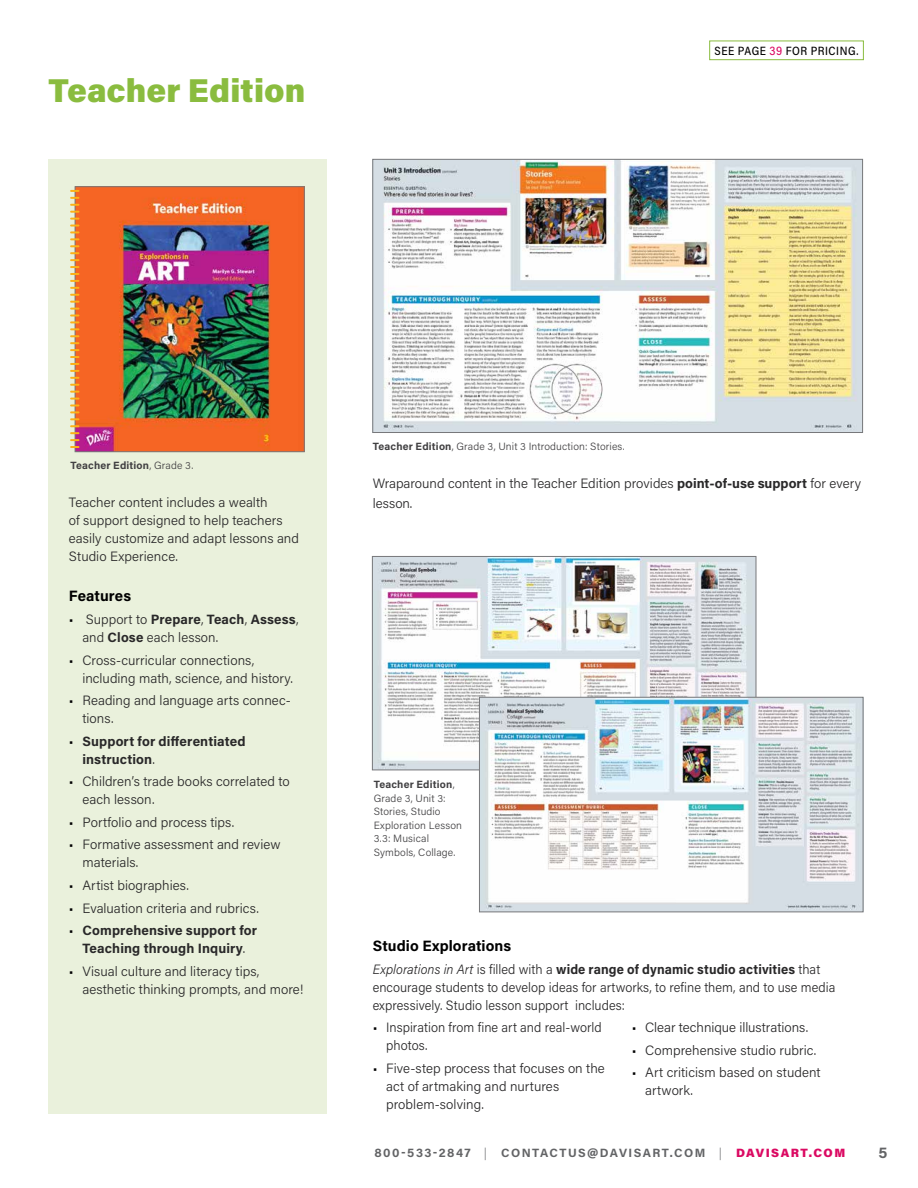
<style>
.page{position:relative;width:918px;height:1188px;background:#fff}
.page>*{position:absolute;margin:0;border:0;box-sizing:border-box;transform-origin:0 0}
.t1{font:900 33px "Acumin Pro";color:#8abc3f}
.t2{font:700 15px "Acumin Pro";letter-spacing:.005em;color:#000}
.t3{font:700 15px "Acumin Pro";color:#636466}
.t4{font:300 13.5px/18px "Acumin Pro";letter-spacing:.005em;color:#292829}
.t5{font:300 13.5px/18px "Acumin Pro";letter-spacing:.005em;color:#292829;scale:.96 1}
.t6{font:700 13.5px/18px "Acumin Pro";letter-spacing:.01em;color:#292829}
.t7{font:700 12px "Acumin Pro";letter-spacing:.12em;color:#636466}
.t8{font:500 12px "Acumin Pro Semi Cond";letter-spacing:.045em;color:#000;scale:.95 1}
.t9{font:300 10.5px/13.5px "Acumin Pro";letter-spacing:.015em;color:#414042}
.t10{font:700 10.5px "Acumin Pro";letter-spacing:.02em;color:#414042}
.s1{color:#db0962}
.s2{font-weight:300}
.s3{font-weight:700}
.s4{color:#000}
.s5{font-weight:300;color:#000}
.s6{font-style:italic}
.s7{font-weight:200}
.s8{font-weight:900;color:#db0962}
</style>
<div class="page">
<div style="left:49px;top:159px;width:278px;height:955px;background:#eaf1dc"></div>
<div style="left:709px;top:41px;width:155px;height:19px;border:1px solid #8abc3f"></div>
<img style="left:77px;top:188px;width:226px;height:262px">
<div style="left:75px;top:186px;width:230px;height:266px;border:1px solid #77787b"></div>
<svg style="left:70px;top:190px;width:9px;height:258px"></svg>
<img style="left:375px;top:161px;width:486px;height:270px">
<div style="left:373px;top:159px;width:490px;height:274px;border:1px solid #77787b"></div>
<img style="left:374px;top:558px;width:380px;height:210px">
<div style="left:372px;top:556px;width:384px;height:214px;border:1px solid #77787b"></div>
<img style="left:481px;top:699px;width:380px;height:211px">
<div style="left:479px;top:697px;width:384px;height:215px;border:1px solid #77787b"></div>
<h1 class="t1" style="left:49px;top:67px;width:258px">Teacher Edition</h1>
<p class="t8" style="left:715px;top:42px;width:153px">SEE PAGE <span class="s1">39</span> FOR PRICING.</p>
<p class="t10" style="left:70px;top:458px;width:124px">Teacher Edition<span class="s2">, Grade 3.</span></p>
<p class="t9" style="left:373px;top:439px;width:253px"><span class="s3">Teacher Edition</span>, Grade 3, Unit 3 Introduction: Stories.</p>
<p class="t4" style="left:373px;top:474px;width:490px">Wraparound content in the Teacher Edition provides <span class="s3">point-of-use support</span> for every</p>
<p class="t4" style="left:69px;top:493px;width:200px">Teacher content includes a wealth</p>
<p class="t4" style="left:373px;top:494px;width:41px">lesson.</p>
<p class="t4" style="left:69px;top:511px;width:232px">of support designed to help teachers easily customize and adapt lessons and<br>Studio Experience.</p>
<p class="t2" style="left:69px;top:586px;width:64px">Features</p>
<p class="t4" style="left:82px;top:610px;width:218px;text-indent:-14px"><span class="s4">•</span> Support to <span class="s3">Prepare</span>, <span class="s3">Teach</span>, <span class="s3">Assess</span>, and <span class="s3">Close</span> each lesson.</p>
<p class="t4" style="left:82px;top:650px;width:212px;text-indent:-14px"><span class="s4">•</span> Cross-curricular connections, including math, science, and history.</p>
<p class="t4" style="left:82px;top:691px;width:210px;text-indent:-13px"><span class="s4">•</span> Reading and language arts connec&shy;tions.</p>
<p class="t6" style="left:82px;top:731px;width:165px;text-indent:-14px"><span class="s5">•</span> Support for differentiated instruction<span class="s2">.</span></p>
<p class="t4" style="left:82px;top:772px;width:209px;text-indent:-14px"><span class="s4">•</span> Children’s trade books correlated to each lesson.</p>
<p class="t4" style="left:69px;top:813px;width:167px"><span class="s4">•</span> Portfolio and process tips.</p>
<p class="t4" style="left:82px;top:835px;width:200px;text-indent:-14px"><span class="s4">•</span> Formative assessment and review materials.</p>
<p class="t4" style="left:69px;top:876px;width:122px"><span class="s4">•</span> Artist biographies.</p>
<p class="t4" style="left:69px;top:898px;width:191px"><span class="s4">•</span> Evaluation criteria and rubrics.</p>
<p class="t6" style="left:69px;top:921px;width:190px;text-align:center"><span class="s5">•</span> Comprehensive support for<br>Teaching through Inquiry<span class="s2">.</span></p>
<p class="t4" style="left:82px;top:962px;width:223px;text-indent:-14px"><span class="s4">•</span> Visual culture and literacy tips, aesthetic thinking prompts, and more!</p>
<p class="t9" style="left:374px;top:777px;width:90px"><span class="s3">Teacher Edition</span>,<br>Grade 3, Unit 3:<br>Stories, Studio<br>Exploration Lesson<br>3.3: Musical<br>Symbols, Collage.</p>
<p class="t2" style="left:373px;top:935px;width:140px">Studio Explorations</p>
<p class="t5" style="left:373px;top:959px;width:483px"><span class="s6">Explorations in Art</span> is filled with a <span class="s3">wide range of dynamic studio activities</span> that encourage students to develop ideas for artworks, to refine them, and to use media expressively. Studio lesson support includes:</p>
<p class="t5" style="left:386px;top:1018px;width:226px;text-indent:-14px"><span class="s4">•</span> Inspiration from fine art and real-world photos.</p>
<p class="t4" style="left:386px;top:1059px;width:220px;text-indent:-13px"><span class="s4">•</span> Five-step process that focuses on the act of artmaking and nurtures problem-solving.</p>
<p class="t4" style="left:632px;top:1018px;width:178px"><span class="s4">•</span> Clear technique illustrations.</p>
<p class="t4" style="left:632px;top:1040px;width:186px"><span class="s4">•</span> Comprehensive studio rubric.</p>
<p class="t4" style="left:645px;top:1063px;width:177px;text-indent:-14px"><span class="s4">•</span> Art criticism based on student artwork.</p>
<p class="t7" style="left:374px;top:1145px;width:472px">800-533-2847 <span class="s7">|</span> CONTACTUS@DAVISART.COM <span class="s7">|</span> <span class="s8">DAVISART.COM</span></p>
<p class="t3" style="left:879px;top:1142px;width:10px">5</p>
</div>
